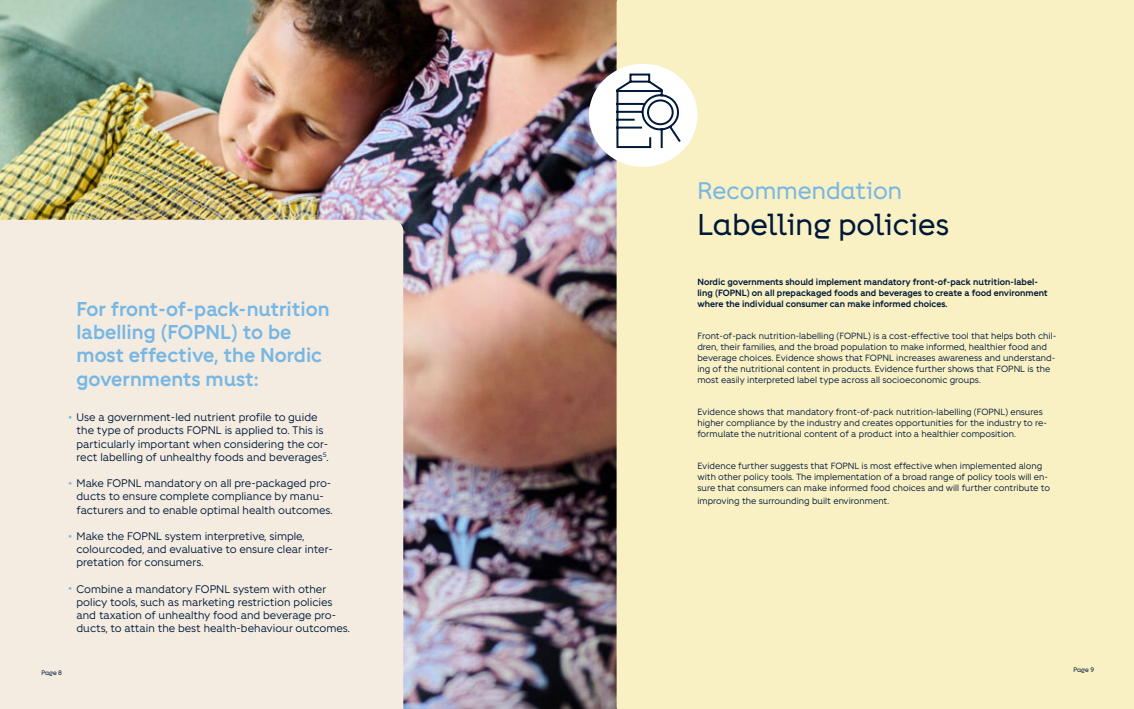
<style>
.page{position:relative;width:1134px;height:709px;background:#fff}
.page>*{position:absolute;margin:0;border:0;box-sizing:border-box;transform-origin:0 0}
.t1{font:30px "Fighter Overskrift";letter-spacing:-.01em;color:#001939}
.t2{font:24px "Fighter Overskrift";color:#78b7e4}
.t3{font:700 20px/23px "Fighter";color:#78b7e4}
.Brødtekst{font:11px/13.2px "Fighter";color:#001939}
.t4{font:9px/10.8px "Fighter";color:#001939}
.t5{font:700 9px/10.8px "Fighter";color:#001939}
.t6{font:6.5px "Fighter Overskrift";letter-spacing:-.01em;color:#001939}
.s1{color:#78b7e4}
</style>
<div class="page">
<img style="left:0;top:0;width:617px;height:709px">
<div style="left:617px;top:0;width:517px;height:709px;background:#f9f0c3"></div>
<div style="left:0;top:220px;width:403px;height:489px;background:#f4ece1"></div>
<div style="left:589px;top:64px;width:108px;height:103px;background:#fff;border-radius:50%"></div>
<svg style="left:616px;top:73px;width:66px;height:76px"></svg>
<p class="t3" style="left:77px;top:297px;width:255px">For front-of-pack-nutrition labelling (FOPNL) to be most effective, the Nordic governments must:</p>
<p class="Brødtekst" style="left:77px;top:410px;width:254px;text-indent:-9px"><span class="s1">•</span> Use a government-led nutrient profile to guide the type of products FOPNL is applied to. This is particularly important when considering the cor&shy;rect labelling of unhealthy foods and beverages<sup>5</sup>.</p>
<p class="Brødtekst" style="left:77px;top:476px;width:258px;text-indent:-9px"><span class="s1">•</span> Make FOPNL mandatory on all pre-packaged pro&shy;ducts to ensure complete compliance by manu&shy;facturers and to enable optimal health outcomes.</p>
<p class="Brødtekst" style="left:77px;top:529px;width:258px;text-indent:-9px"><span class="s1">•</span> Make the FOPNL system interpretive, simple, colourcoded, and evaluative to ensure clear inter&shy;pretation for consumers.</p>
<p class="Brødtekst" style="left:77px;top:581px;width:275px;text-indent:-9px"><span class="s1">•</span> Combine a mandatory FOPNL system with other policy tools, such as marketing restriction policies and taxation of unhealthy food and beverage pro&shy;ducts, to attain the best health-behaviour outcomes.</p>
<p class="t6" style="left:41px;top:669px;width:22px">Page 8</p>
<p class="t2" style="left:697px;top:176px;width:206px">Recommendation</p>
<p class="t1" style="left:697px;top:207px;width:254px">Labelling policies</p>
<p class="t5" style="left:697px;top:276px;width:352px">Nordic governments should implement mandatory front-of-pack nutrition-label&shy;ling (FOPNL) on all prepackaged foods and beverages to create a food environment where the individual consumer can make informed choices.</p>
<p class="t4" style="left:697px;top:330px;width:360px">Front-of-pack nutrition-labelling (FOPNL) is a cost-effective tool that helps both chil&shy;dren, their families, and the broad population to make informed, healthier food and beverage choices. Evidence shows that FOPNL increases awareness and understand&shy;ing of the nutritional content in products. Evidence further shows that FOPNL is the most easily interpreted label type across all socioeconomic groups.</p>
<p class="t4" style="left:697px;top:406px;width:351px">Evidence shows that mandatory front-of-pack nutrition-labelling (FOPNL) ensures higher compliance by the industry and creates opportunities for the industry to re&shy;formulate the nutritional content of a product into a healthier composition.</p>
<p class="t4" style="left:697px;top:460px;width:354px">Evidence further suggests that FOPNL is most effective when implemented along with other policy tools. The implementation of a broad range of policy tools will en&shy;sure that consumers can make informed food choices and will further contribute to</p>
<p class="t4" style="left:697px;top:494px;width:193px">improving the surrounding built environment.</p>
<p class="t6" style="left:1073px;top:665px;width:22px">Page 9</p>
</div>
